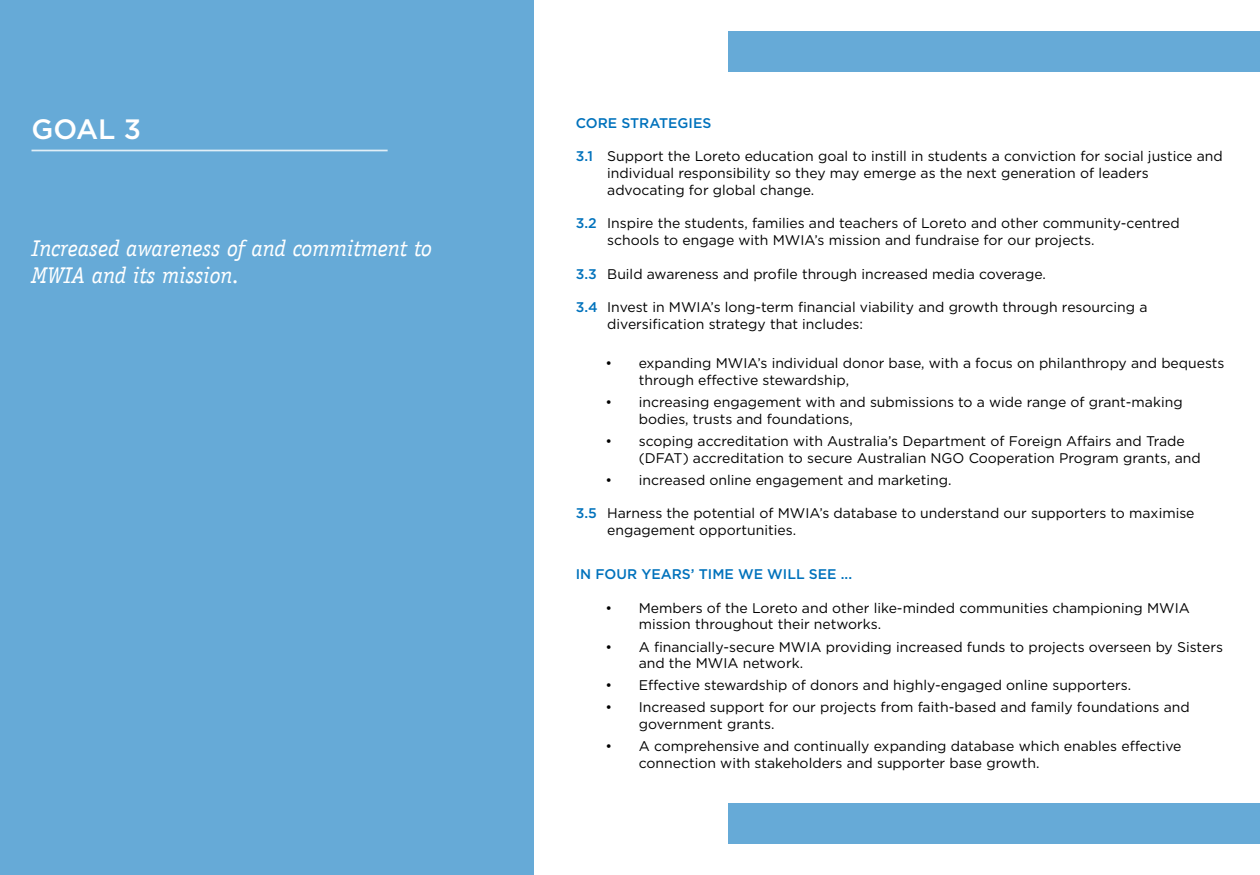
<style>
.page{position:relative;width:1260px;height:875px;background:#fff}
.page>*{position:absolute;margin:0;border:0;box-sizing:border-box;transform-origin:0 0}
.t1{font:500 28px "Gotham";color:#fff}
.t2{font:italic 22.75px/27.3px "Officina Serif LT";color:#fff}
.t3{font:14px/16.8px "Gotham";color:#000}
.t4{font:500 14px "Gotham";color:#0072bc}
.s1{font-weight:500;color:#0072bc}
</style>
<div class="page">
<div style="left:0;top:0;width:534px;height:875px;background:#66aad7"></div>
<hr style="left:32px;top:150px;width:356px;height:1px;background:#fff">
<div style="left:728px;top:32px;width:532px;height:40px;background:#66aad7"></div>
<div style="left:728px;top:803px;width:532px;height:41px;background:#66aad7"></div>
<h1 class="t1" style="left:32px;top:111px;width:111px">GOAL 3</h1>
<p class="t4" style="left:576px;top:113px;width:137px">CORE STRATEGIES</p>
<p class="t3" style="left:607px;top:148px;width:617px;text-indent:-32px"><span class="s1">3.1</span> Support the Loreto education goal to instill in students a conviction for social justice and individual responsibility so they may emerge as the next generation of leaders advocating for global change.</p>
<p class="t3" style="left:607px;top:215px;width:574px;text-indent:-32px"><span class="s1">3.2</span> Inspire the students, families and teachers of Loreto and other community-centred schools to engage with MWIA’s mission and fundraise for our projects.</p>
<p class="t3" style="left:576px;top:265px;width:472px"><span class="s1">3.3</span> Build awareness and profile through increased media coverage.</p>
<p class="t3" style="left:607px;top:299px;width:542px;text-indent:-32px"><span class="s1">3.4</span> Invest in MWIA’s long-term financial viability and growth through resourcing a diversification strategy that includes:</p>
<p class="t3" style="left:639px;top:354px;width:587px;text-indent:-33px">• expanding MWIA’s individual donor base, with a focus on philanthropy and bequests through effective stewardship,</p>
<p class="t3" style="left:639px;top:393px;width:545px;text-indent:-33px">• increasing engagement with and submissions to a wide range of grant-making bodies, trusts and foundations,</p>
<p class="t3" style="left:639px;top:432px;width:563px;text-indent:-33px">• scoping accreditation with Australia’s Department of Foreign Affairs and Trade (DFAT) accreditation to secure Australian NGO Cooperation Program grants, and</p>
<p class="t3" style="left:606px;top:471px;width:348px">• increased online engagement and marketing.</p>
<p class="t3" style="left:607px;top:505px;width:589px;text-indent:-32px"><span class="s1">3.5</span> Harness the potential of MWIA’s database to understand our supporters to maximise engagement opportunities.</p>
<p class="t4" style="left:576px;top:565px;width:278px">IN FOUR YEARS’ TIME WE WILL SEE ...</p>
<p class="t3" style="left:639px;top:599px;width:553px;text-indent:-33px">• Members of the Loreto and other like-minded communities championing MWIA mission throughout their networks.</p>
<p class="t3" style="left:639px;top:638px;width:586px;text-indent:-33px">• A financially-secure MWIA providing increased funds to projects overseen by Sisters and the MWIA network.</p>
<p class="t3" style="left:606px;top:677px;width:527px">• Effective stewardship of donors and highly-engaged online supporters.</p>
<p class="t3" style="left:639px;top:699px;width:553px;text-indent:-33px">• Increased support for our projects from faith-based and family foundations and government grants.</p>
<p class="t3" style="left:639px;top:738px;width:544px;text-indent:-33px">• A comprehensive and continually expanding database which enables effective connection with stakeholders and supporter base growth.</p>
<h2 class="t2" style="left:32px;top:235px;width:402px">Increased awareness of and commitment to<br>MWIA and its mission.</h2>
</div>
